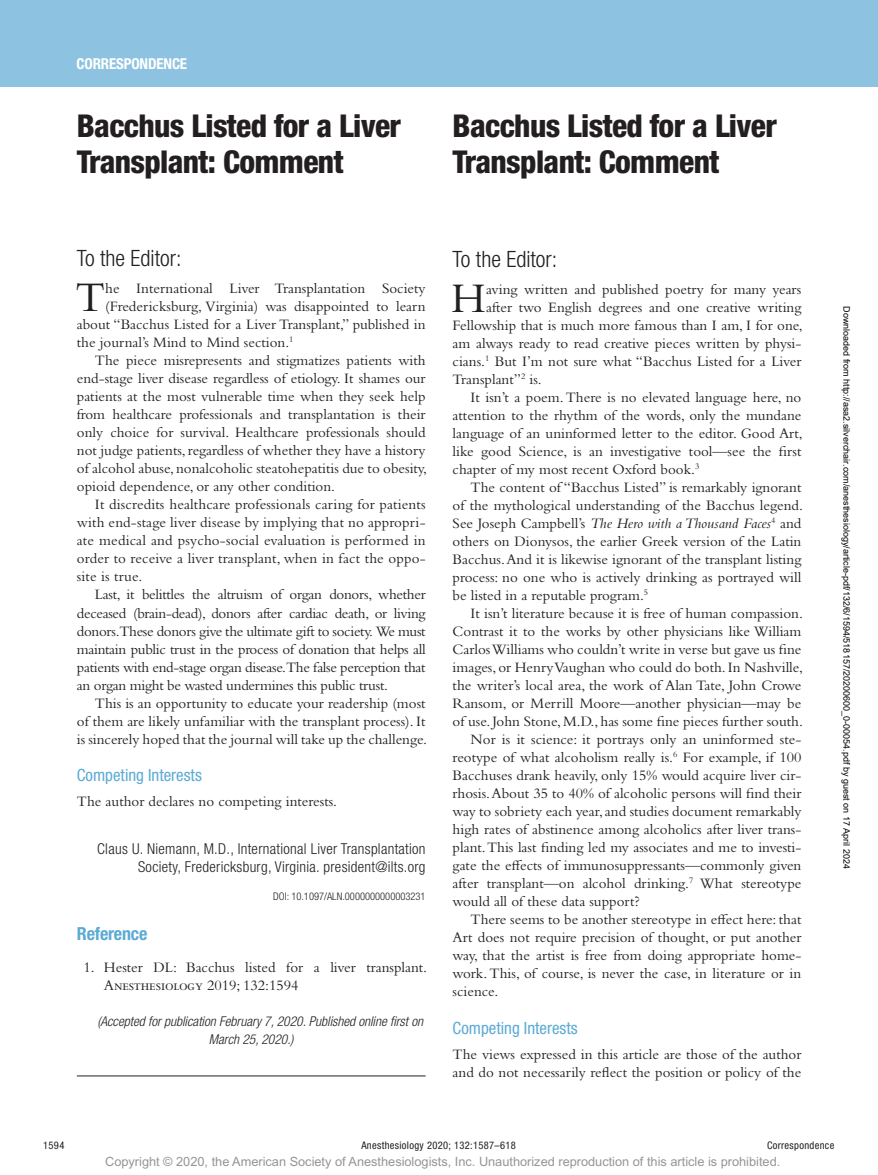
<style>
.page{position:relative;width:878px;height:1175px;background:#fff}
.page>*{position:absolute;margin:0;border:0;box-sizing:border-box;transform-origin:0 0}
.t1{font:43.95px "Bembo Std";color:#231f20}
.t2{font:800 condensed 31.5px/36px "Helvetica Neue LT Std";letter-spacing:-.02em;color:#231f20}
.t3{font:300 condensed 22.5px "Helvetica Neue LT Std";color:#231f20}
.t4{font:700 condensed 18px "Helvetica Neue LT Std";letter-spacing:-.01em;color:#5caad4}
.t5{font:condensed 16.8px "Helvetica Neue LT Std";color:#5caad4}
.t6{font:15px/18px "Bembo Std";color:#231f20}
.t7{font:15px "Bembo Std";letter-spacing:-.02em;color:#231f20}
.t8{font:300 condensed 15px/18px "Helvetica Neue LT Std";letter-spacing:.02em;color:#231f20;text-align:right}
.t9{font:italic 15px "Bembo Std";color:#231f20}
.t10{font:700 condensed 15px "Helvetica Neue LT Std";letter-spacing:-.01em;color:#fff}
.t11{font:italic 300 condensed 13.5px/18px "Helvetica Neue LT Std";color:#231f20}
.t12{font:12.75px "Arial MT Std";color:#939598}
.t13{font:condensed 10.5px "Helvetica Neue LT Std";letter-spacing:.03em;color:#231f20}
.t14{font:300 condensed 10.5px "Helvetica Neue LT Std";color:#231f20}
.t15{font:9px "Arial";color:#000}
.s1{font-style:normal}
</style>
<div class="page">
<div style="left:0;top:0;width:878px;height:86px;background:#8dc3e0"></div>
<hr style="left:77px;top:1075px;width:348px;height:1px;background:#231f20">
<p class="t10" style="left:77px;top:54px;width:112px">CORRESPONDENCE</p>
<h2 class="t2" style="left:77px;top:108px;width:326px">Bacchus Listed for a Liver<br>Transplant: Comment</h2>
<h2 class="t2" style="left:452px;top:108px;width:326px">Bacchus Listed for a Liver<br>Transplant: Comment</h2>
<h3 class="t3" style="left:77px;top:245px;width:106px">To the Editor:</h3>
<h1 class="t1" style="left:75px;top:272px;width:31px">T</h1>
<p class="t6" style="left:105px;top:279px;width:322px">he International Liver Transplantation Society</p>
<p class="t6" style="left:105px;top:297px;width:322px">(Fredericksburg, Virginia) was disappointed to learn</p>
<p class="t6" style="left:77px;top:315px;width:350px">about “Bacchus Listed for a Liver Transplant,” published in</p>
<p class="t6" style="left:77px;top:333px;width:218px">the journal’s Mind to Mind section.<sup>1</sup></p>
<p class="t6" style="left:95px;top:351px;width:332px">The piece misrepresents and stigmatizes patients with</p>
<p class="t6" style="left:77px;top:369px;width:350px">end-stage liver disease regardless of etiology. It shames our</p>
<p class="t6" style="left:77px;top:387px;width:350px">patients at the most vulnerable time when they seek help</p>
<p class="t6" style="left:77px;top:405px;width:350px">from healthcare professionals and transplantation is their</p>
<p class="t6" style="left:77px;top:423px;width:350px">only choice for survival. Healthcare professionals should</p>
<p class="t6" style="left:77px;top:441px;width:350px">not judge patients, regardless of whether they have a history</p>
<p class="t6" style="left:77px;top:459px;width:352px">of alcohol abuse, nonalcoholic steatohepatitis due to obesity,</p>
<p class="t6" style="left:77px;top:477px;width:260px">opioid dependence, or any other condition.</p>
<p class="t6" style="left:95px;top:495px;width:332px">It discredits healthcare professionals caring for patients</p>
<p class="t6" style="left:77px;top:513px;width:350px">with end-stage liver disease by implying that no appropri-</p>
<p class="t6" style="left:77px;top:531px;width:350px">ate medical and psycho-social evaluation is performed in</p>
<p class="t6" style="left:77px;top:549px;width:350px">order to receive a liver transplant, when in fact the oppo-</p>
<p class="t6" style="left:77px;top:567px;width:67px">site is true.</p>
<p class="t7" style="left:95px;top:586px;width:332px">Last, it belittles the altruism of organ donors, whether</p>
<p class="t7" style="left:77px;top:604px;width:350px">deceased (brain-dead), donors after cardiac death, or living</p>
<p class="t7" style="left:77px;top:622px;width:350px">donors.These donors give the ultimate gift to society. We must</p>
<p class="t7" style="left:77px;top:640px;width:350px">maintain public trust in the process of donation that helps all</p>
<p class="t7" style="left:77px;top:658px;width:350px">patients with end-stage organ disease.The false perception that</p>
<p class="t7" style="left:77px;top:676px;width:313px">an organ might be wasted undermines this public trust.</p>
<p class="t6" style="left:95px;top:693px;width:332px">This is an opportunity to educate your readership (most</p>
<p class="t6" style="left:77px;top:711px;width:350px">of them are likely unfamiliar with the transplant process). It</p>
<p class="t6" style="left:77px;top:729px;width:352px">is sincerely hoped that the journal will take up the challenge.</p>
<p class="t5" style="left:77px;top:765px;width:126px">Competing Interests</p>
<p class="t6" style="left:77px;top:791px;width:262px">The author declares no competing interests.</p>
<p class="t8" style="left:97px;top:839px;width:330px">Claus U. Niemann, M.D., International Liver Transplantation<br>Society, Fredericksburg, Virginia. president@ilts.org</p>
<p class="t14" style="left:273px;top:889px;width:154px">DOI: 10.1097/ALN.0000000000003231</p>
<p class="t4" style="left:77px;top:922px;width:72px">Reference</p>
<p class="t6" style="left:104px;top:958px;width:325px;text-indent:-20px">1. Hester DL: Bacchus listed for a liver transplant.<br>Anesthesiology 2019; 132:1594</p>
<p class="t11" style="left:209px;top:1012px;width:216px;text-indent:-111px">(Accepted for publication February 7, 2020. Published online first on<br>March 25, 2020.)</p>
<h3 class="t3" style="left:452px;top:246px;width:106px">To the Editor:</h3>
<h1 class="t1" style="left:451px;top:273px;width:36px">H</h1>
<p class="t6" style="left:486px;top:280px;width:317px">aving written and published poetry for many years</p>
<p class="t6" style="left:486px;top:298px;width:317px">after two English degrees and one creative writing</p>
<p class="t6" style="left:452px;top:316px;width:352px">Fellowship that is much more famous than I am, I for one,</p>
<p class="t6" style="left:452px;top:334px;width:350px">am always ready to read creative pieces written by physi-</p>
<p class="t6" style="left:452px;top:352px;width:350px">cians.<sup>1</sup> But I’m not sure what “Bacchus Listed for a Liver</p>
<p class="t6" style="left:452px;top:370px;width:91px">Transplant”<sup>2</sup> is.</p>
<p class="t6" style="left:470px;top:388px;width:332px">It isn’t a poem. There is no elevated language here, no</p>
<p class="t6" style="left:452px;top:406px;width:350px">attention to the rhythm of the words, only the mundane</p>
<p class="t6" style="left:452px;top:424px;width:352px">language of an uninformed letter to the editor. Good Art,</p>
<p class="t6" style="left:452px;top:442px;width:350px">like good Science, is an investigative tool—see the first</p>
<p class="t6" style="left:452px;top:460px;width:248px">chapter of my most recent Oxford book.<sup>3</sup></p>
<p class="t6" style="left:470px;top:478px;width:332px">The content of “Bacchus Listed” is remarkably ignorant</p>
<p class="t6" style="left:452px;top:496px;width:352px">of the mythological understanding of the Bacchus legend.</p>
<p class="t9" style="left:452px;top:514px;width:350px"><span class="s1">See Joseph Campbell’s</span> The Hero with a Thousand Faces<sup>4</sup> <span class="s1">and</span></p>
<p class="t6" style="left:452px;top:532px;width:350px">others on Dionysos, the earlier Greek version of the Latin</p>
<p class="t6" style="left:452px;top:550px;width:350px">Bacchus. And it is likewise ignorant of the transplant listing</p>
<p class="t6" style="left:452px;top:568px;width:350px">process: no one who is actively drinking as portrayed will</p>
<p class="t6" style="left:452px;top:586px;width:197px">be listed in a reputable program.<sup>5</sup></p>
<p class="t6" style="left:470px;top:604px;width:334px">It isn’t literature because it is free of human compassion.</p>
<p class="t6" style="left:452px;top:622px;width:350px">Contrast it to the works by other physicians like William</p>
<p class="t6" style="left:452px;top:640px;width:350px">Carlos Williams who couldn’t write in verse but gave us fine</p>
<p class="t6" style="left:452px;top:658px;width:352px">images, or Henry Vaughan who could do both. In Nashville,</p>
<p class="t6" style="left:452px;top:676px;width:350px">the writer’s local area, the work of Alan Tate, John Crowe</p>
<p class="t6" style="left:452px;top:694px;width:350px">Ransom, or Merrill Moore—another physician—may be</p>
<p class="t6" style="left:452px;top:712px;width:352px">of use. John Stone, M.D., has some fine pieces further south.</p>
<p class="t6" style="left:470px;top:730px;width:332px">Nor is it science: it portrays only an uninformed ste-</p>
<p class="t6" style="left:452px;top:748px;width:350px">reotype of what alcoholism really is.<sup>6</sup> For example, if 100</p>
<p class="t6" style="left:452px;top:766px;width:350px">Bacchuses drank heavily, only 15% would acquire liver cir-</p>
<p class="t6" style="left:452px;top:784px;width:350px">rhosis. About 35 to 40% of alcoholic persons will find their</p>
<p class="t6" style="left:452px;top:802px;width:350px">way to sobriety each year, and studies document remarkably</p>
<p class="t6" style="left:452px;top:820px;width:350px">high rates of abstinence among alcoholics after liver trans-</p>
<p class="t6" style="left:452px;top:838px;width:350px">plant. This last finding led my associates and me to investi-</p>
<p class="t6" style="left:452px;top:856px;width:350px">gate the effects of immunosuppressants—commonly given</p>
<p class="t6" style="left:452px;top:874px;width:350px">after transplant—on alcohol drinking.<sup>7</sup> What stereotype</p>
<p class="t6" style="left:452px;top:892px;width:188px">would all of these data support?</p>
<p class="t6" style="left:470px;top:910px;width:332px">There seems to be another stereotype in effect here: that</p>
<p class="t6" style="left:452px;top:928px;width:350px">Art does not require precision of thought, or put another</p>
<p class="t6" style="left:452px;top:946px;width:350px">way, that the artist is free from doing appropriate home-</p>
<p class="t6" style="left:452px;top:964px;width:350px">work. This, of course, is never the case, in literature or in</p>
<p class="t6" style="left:452px;top:982px;width:47px">science.</p>
<p class="t5" style="left:452px;top:1018px;width:126px">Competing Interests</p>
<p class="t6" style="left:452px;top:1044px;width:350px">The views expressed in this article are those of the author and do not necessarily reflect the position or policy of the</p>
<p class="t15" style="left:850px;top:306px;width:564px;rotate:90deg">Downloaded from http://asa2.silverchair.com/anesthesiology/article-pdf/132/6/1594/518157/20200600_0-00054.pdf by guest on 17 April 2024</p>
<p class="t13" style="left:43px;top:1139px;width:23px">1594</p>
<p class="t13" style="left:361px;top:1139px;width:156px">Anesthesiology 2020; 132:1587–618</p>
<p class="t13" style="left:767px;top:1139px;width:69px">Correspondence</p>
<p class="t12" style="left:105px;top:1154px;width:676px">Copyright © 2020, the American Society of Anesthesiologists, Inc. Unauthorized reproduction of this article is prohibited.</p>
</div>
